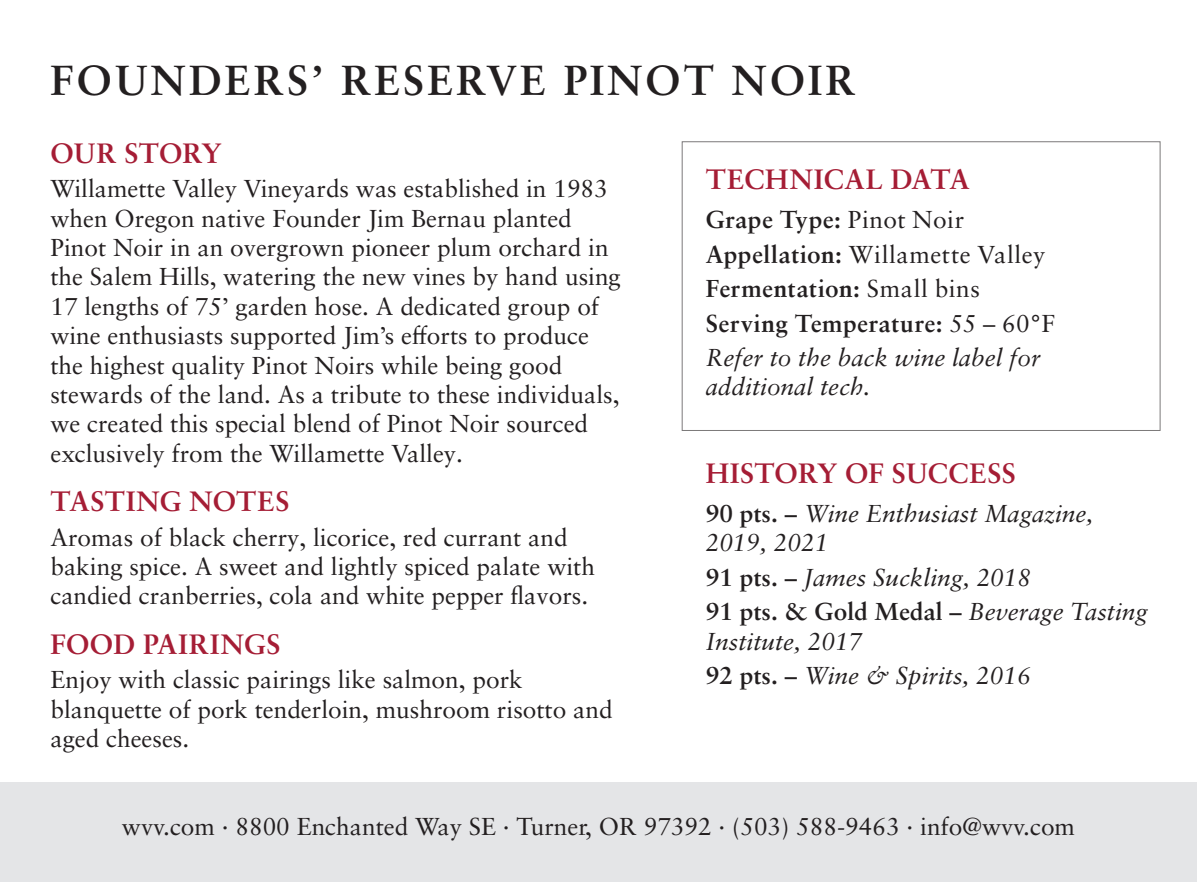
<style>
.page{position:relative;width:1197px;height:882px;background:#fff}
.page>*{position:absolute;margin:0;border:0;box-sizing:border-box;transform-origin:0 0}
.t1{font:700 42px "Sabon LT Pro";letter-spacing:.075em;color:#231f20}
.t2{font:700 28px "Sabon LT Pro";letter-spacing:.015em;color:#a51d35}
.Description{font:24.5px/29.4px "Sabon LT Pro";color:#231f20}
.Italic_Description{font:italic 24.5px/29.4px "Sabon LT Pro";color:#231f20}
.Bold_Description{font:700 24.5px "Sabon LT Pro";letter-spacing:.02em;color:#231f20}
.Description-2{font:24.5px "Sabon LT Pro";letter-spacing:.025em;color:#231f20}
.s1{font-weight:400}
.s2{font-weight:700}
.s3{font-weight:700;font-style:normal}
</style>
<div class="page">
<div style="left:0;top:783px;width:1197px;height:99px;background:#e4e5e7"></div>
<p class="t1" style="left:50px;top:54px;width:807px">FOUNDERS’ RESERVE PINOT NOIR</p>
<p class="t2" style="left:50px;top:135px;width:173px">OUR STORY</p>
<p class="Description" style="left:50px;top:173px;width:572px">Willamette Valley Vineyards was established in 1983 when Oregon native Founder Jim Bernau planted Pinot Noir in an overgrown pioneer plum orchard in the Salem Hills, watering the new vines by hand using 17 lengths of 75’ garden hose. A dedicated group of wine enthusiasts supported Jim’s efforts to produce the highest quality Pinot Noirs while being good stewards of the land. As a tribute to these individuals, we created this special blend of Pinot Noir sourced exclusively from the Willamette Valley.</p>
<p class="t2" style="left:50px;top:484px;width:240px">TASTING NOTES</p>
<p class="Description" style="left:50px;top:522px;width:546px">Aromas of black cherry, licorice, red currant and baking spice. A sweet and lightly spiced palate with candied cranberries, cola and white pepper flavors.</p>
<p class="t2" style="left:50px;top:626px;width:232px">FOOD PAIRINGS</p>
<p class="Description" style="left:50px;top:664px;width:564px">Enjoy with classic pairings like salmon, pork blanquette of pork tenderloin, mushroom risotto and aged cheeses.</p>
<p class="t2" style="left:706px;top:161px;width:266px">TECHNICAL DATA</p>
<p class="Bold_Description" style="left:706px;top:204px;width:260px">Grape Type: <span class="s1">Pinot Noir</span></p>
<p class="Description-2" style="left:706px;top:239px;width:341px"><span class="s2">Appellation:</span> Willamette Valley</p>
<p class="Bold_Description" style="left:706px;top:273px;width:276px">Fermentation: <span class="s1">Small bins</span></p>
<p class="Bold_Description" style="left:706px;top:308px;width:351px">Serving Temperature: <span class="s1">55 – 60°F</span></p>
<p class="Italic_Description" style="left:706px;top:342px;width:336px">Refer to the back wine label for additional tech.</p>
<p class="t2" style="left:706px;top:455px;width:312px">HISTORY OF SUCCESS</p>
<p class="Italic_Description" style="left:706px;top:498px;width:389px"><span class="s3">90 pts. –</span> Wine Enthusiast Magazine,<br>2019, 2021</p>
<p class="Italic_Description" style="left:706px;top:562px;width:327px"><span class="s3">91 pts. –</span> James Suckling, 2018</p>
<p class="Italic_Description" style="left:706px;top:596px;width:444px"><span class="s3">91 pts. &amp; Gold Medal –</span> Beverage Tasting<br>Institute, 2017</p>
<p class="Italic_Description" style="left:706px;top:660px;width:326px"><span class="s3">92 pts. –</span> Wine &amp; Spirits, 2016</p>
<p class="Description" style="left:122px;top:811px;width:955px">wvv.com · 8800 Enchanted Way SE · Turner, OR 97392 · (503) 588-9463 · info@wvv.com</p>
</div>
